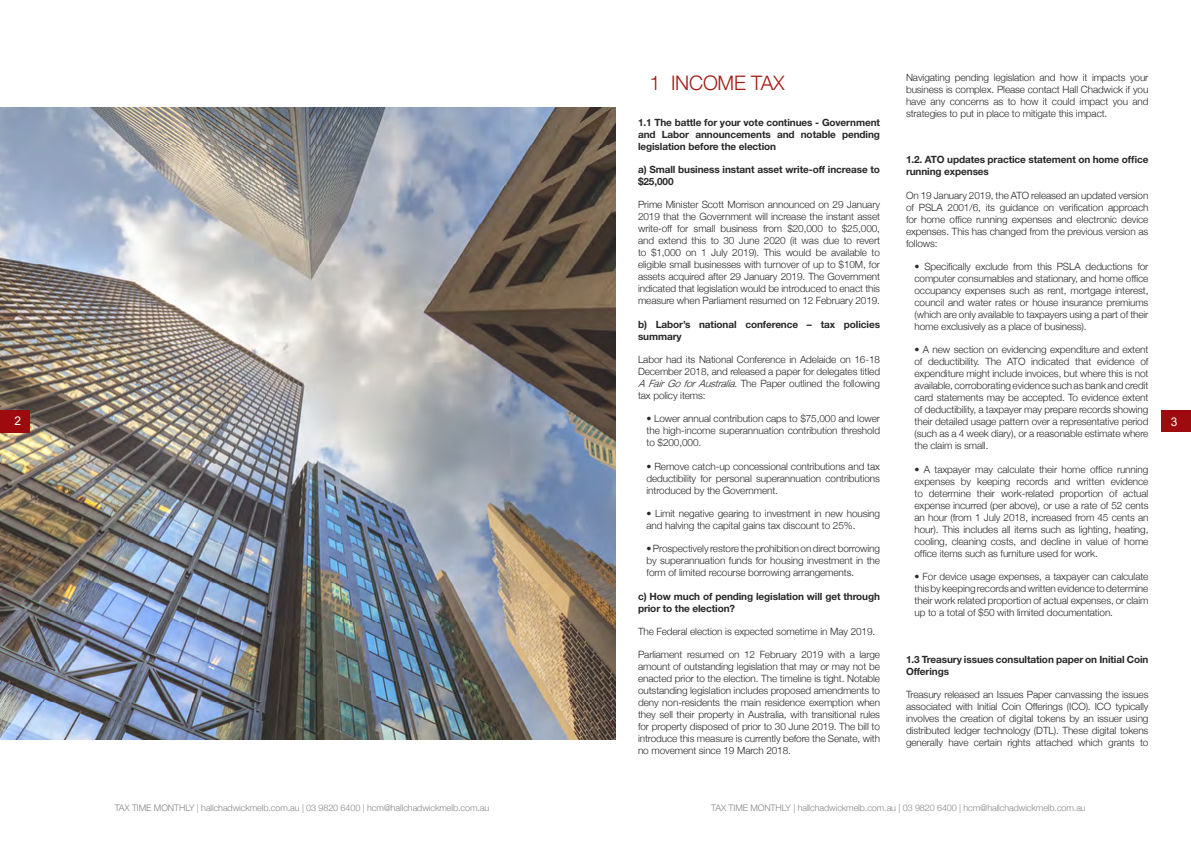
<style>
.page{position:relative;width:1191px;height:842px;background:#fff}
.page>*{position:absolute;margin:0;border:0;box-sizing:border-box;transform-origin:0 0}
.t1{font:300 20px "Helvetica Neue";letter-spacing:-.01em;color:#a21d15}
.t2{font:12px "Arial";color:#fff}
.t3{font:300 10px/12px "Helvetica Neue";letter-spacing:-.01em;color:#292829;text-align:justify}
.t4{font:700 10px/12px "Helvetica Neue";letter-spacing:-.01em;color:#292829}
.t5{font:300 9px "Helvetica Neue";letter-spacing:-.01em;color:#848689}
.s1{font-style:italic}
</style>
<div class="page">
<div style="left:1161px;top:410px;width:30px;height:22px;background:#9e0b0f"></div>
<img style="left:0;top:108px;width:616px;height:632px">
<div style="left:0;top:410px;width:29px;height:22px;background:#9e0b0f"></div>
<p class="t2" style="left:15px;top:413px;width:8px">2</p>
<h1 class="t1" style="left:649px;top:71px;width:137px">1 INCOME TAX</h1>
<p class="t4" style="left:638px;top:116px;width:243px;text-align:justify">1.1 The battle for your vote continues - Government and Labor announcements and notable pending legislation before the election</p>
<p class="t4" style="left:638px;top:163px;width:243px">a) Small business instant asset write-off increase to $25,000</p>
<p class="t3" style="left:638px;top:198px;width:243px">Prime Minister Scott Morrison announced on 29 January 2019 that the Government will increase the instant asset write-off for small business from $20,000 to $25,000, and extend this to 30 June 2020 (it was due to revert to $1,000 on 1 July 2019). This would be available to eligible small businesses with turnover of up to $10M, for assets acquired after 29 January 2019. The Government indicated that legislation would be introduced to enact this measure when Parliament resumed on 12 February 2019.</p>
<p class="t4" style="left:638px;top:318px;width:243px">b) Labor’s national conference – tax policies summary</p>
<p class="t3" style="left:638px;top:353px;width:243px">Labor had its National Conference in Adelaide on 16-18<br>December 2018, and released a paper for delegates titled <span class="s1">AFairGoforAustralia.</span>The Paper outlined the following tax policy items:</p>
<p class="t3" style="left:646px;top:412px;width:235px">• Lower annual contribution caps to $75,000 and lower the high-income superannuation contribution threshold to $200,000.</p>
<p class="t3" style="left:646px;top:460px;width:235px">• Remove catch-up concessional contributions and tax deductibility for personal superannuation contributions introduced by the Government.</p>
<p class="t3" style="left:646px;top:507px;width:235px">• Limit negative gearing to investment in new housing and halving the capital gains tax discount to 25%.</p>
<p class="t3" style="left:646px;top:542px;width:235px">• Prospectively restore the prohibition on direct borrowing by superannuation funds for housing investment in the form of limited recourse borrowing arrangements.</p>
<p class="t4" style="left:638px;top:590px;width:243px">c) How much of pending legislation will get through prior to the election?</p>
<p class="t3" style="left:638px;top:625px;width:239px">The Federal election is expected sometime in May 2019.</p>
<p class="t3" style="left:638px;top:649px;width:243px">Parliament resumed on 12 February 2019 with a large amount of outstanding legislation that may or may not be enacted prior to the election. The timeline is tight. Notable outstanding legislation includes proposed amendments to deny non-residents the main residence exemption when they sell their property in Australia, with transitional rules for property disposed of prior to 30 June 2019. The bill to introduce this measure is currently before the Senate, with no movement since 19 March 2018.</p>
<p class="t3" style="left:906px;top:71px;width:244px">Navigating pending legislation and how it impacts your business is complex. Please contact Hall Chadwick if you have any concerns as to how it could impact you and strategies to put in place to mitigate this impact.</p>
<p class="t4" style="left:906px;top:153px;width:244px">1.2. ATO updates practice statement on home office running expenses</p>
<p class="t3" style="left:906px;top:189px;width:244px">On 19 January 2019, the ATO released an updated version of PSLA 2001/6, its guidance on verification approach for home office running expenses and electronic device expenses. This has changed from the previous version as follows:</p>
<p class="t3" style="left:914px;top:260px;width:235px">• Specifically exclude from this PSLA deductions for computer consumables and stationary, and home office occupancy expenses such as rent, mortgage interest, council and water rates or house insurance premiums (which are only available to taxpayers using a part of their home exclusively as a place of business).</p>
<p class="t3" style="left:914px;top:343px;width:235px">• A new section on evidencing expenditure and extent of deductibility. The ATO indicated that evidence of expenditure might include invoices, but where this is not available, corroborating evidence such as bank and credit card statements may be accepted. To evidence extent of deductibility, a taxpayer may prepare records showing their detailed usage pattern over a representative period (such as a 4 week diary), or a reasonable estimate where the claim is small.</p>
<p class="t3" style="left:914px;top:463px;width:235px">• A taxpayer may calculate their home office running expenses by keeping records and written evidence to determine their work-related proportion of actual expense incurred (per above), or use a rate of 52 cents an hour (from 1 July 2018, increased from 45 cents an hour). This includes all items such as lighting, heating, cooling, cleaning costs, and decline in value of home office items such as furniture used for work.</p>
<p class="t3" style="left:914px;top:570px;width:235px">• For device usage expenses, a taxpayer can calculate this by keeping records and written evidence to determine their work related proportion of actual expenses, or claim up to a total of $50 with limited documentation.</p>
<p class="t4" style="left:906px;top:653px;width:244px">1.3 Treasury issues consultation paper on Initial Coin<br>Offerings</p>
<p class="t3" style="left:906px;top:688px;width:244px">Treasury released an Issues Paper canvassing the issues associated with Initial Coin Offerings (ICO). ICO typically involves the creation of digital tokens by an issuer using distributed ledger technology (DTL). These digital tokens generally have certain rights attached which grants to</p>
<p class="t5" style="left:115px;top:803px;width:376px">TAX TIME MONTHLY | hallchadwickmelb.com.au | 03 9820 6400 | hcm@hallchadwickmelb.com.au</p>
<p class="t5" style="left:711px;top:803px;width:376px">TAX TIME MONTHLY | hallchadwickmelb.com.au | 03 9820 6400 | hcm@hallchadwickmelb.com.au</p>
<p class="t2" style="left:1170px;top:413px;width:8px">3</p>
</div>
